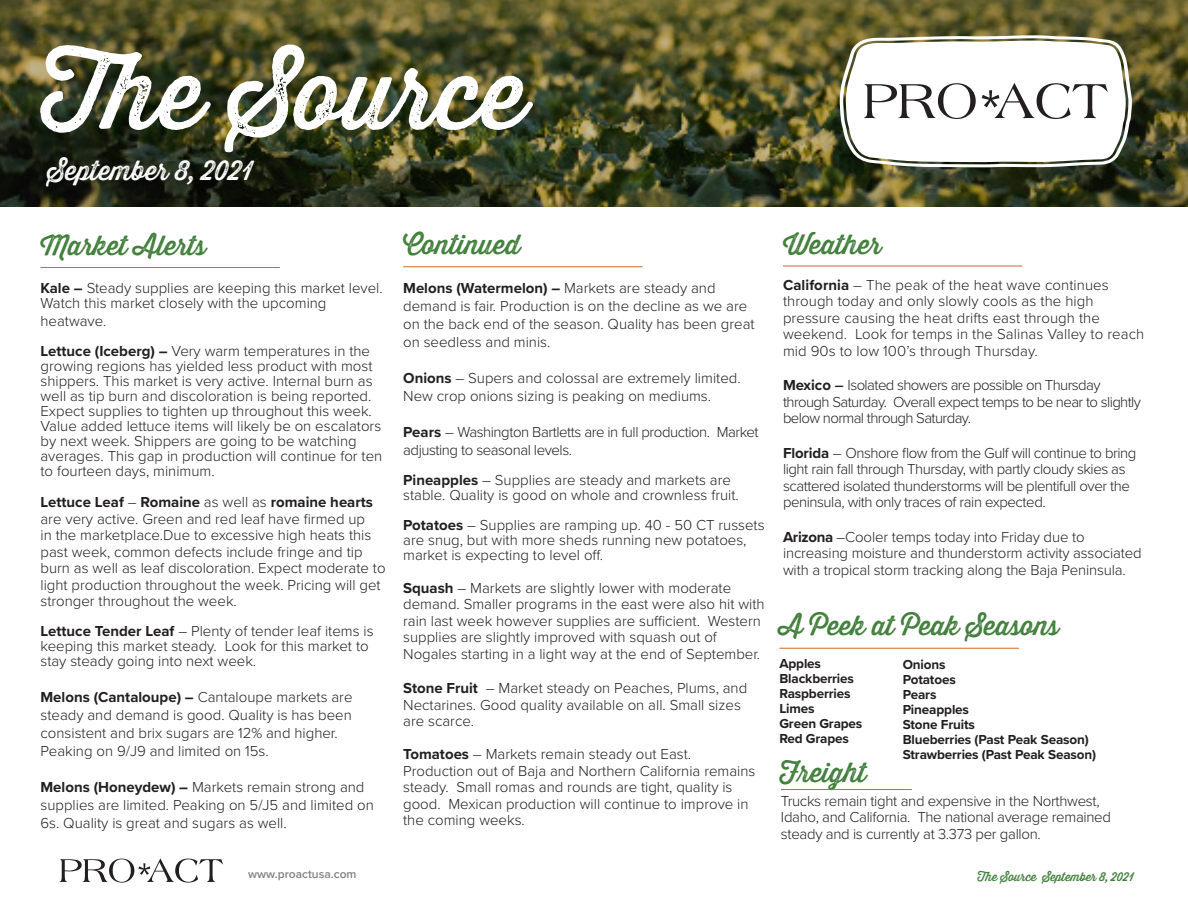
<style>
.page{position:relative;width:1188px;height:918px;background:#fff}
.page>*{position:absolute;margin:0;border:0;box-sizing:border-box;transform-origin:0 0}
.t1{font:99px "Thirsty Rough Reg One";color:#fff}
.t2{font:27px "Thirsty Rough Reg One";color:#42803c}
.t3{font:27px "Thirsty Rough Reg Two";color:#fff}
.t4{font:300 15px/16.5px "Proxima Nova";color:#231f20}
.t5{font:300 15px/16.5px "Proxima Nova";letter-spacing:-.03em;color:#231f20}
.t6{font:300 15px/16.5px "Proxima Nova";letter-spacing:-.02em;color:#231f20}
.t7{font:300 15px/16.5px "Proxima Nova";letter-spacing:-.04em;color:#231f20}
.t8{font:700 15px "Proxima Nova";color:#231f20}
.t9{font:700 13.5px "Proxima Nova";letter-spacing:-.01em;color:#231f20}
.t10{font:12px "Thirsty Rough Reg One";color:#42803c}
.t11{font:600 12px "Proxima Nova";color:#808285}
.s1{font-weight:700}
.s2{font-weight:300}
.s3{font-weight:600}
</style>
<div class="page">
<img style="left:0;top:0;width:1188px;height:207px">
<hr style="left:40px;top:267px;width:240px;height:1px;background:#d16727">
<hr style="left:783px;top:266px;width:239px;height:1px;background:#d16727">
<hr style="left:403px;top:266px;width:240px;height:1px;background:#d16727">
<hr style="left:780px;top:648px;width:239px;height:1px;background:#d16727">
<hr style="left:781px;top:789px;width:131px;height:1px;background:#d16727">
<svg style="left:840px;top:35px;width:292px;height:132px"></svg>
<svg style="left:59px;top:859px;width:164px;height:24px"></svg>
<h1 class="t1" style="left:40px;top:20px;width:488px">The Source</h1>
<h2 class="t3" style="left:47px;top:150px;width:207px">September 8, 2021</h2>
<h2 class="t2" style="left:40px;top:226px;width:167px">Market Alerts</h2>
<h2 class="t2" style="left:403px;top:225px;width:119px">Continued</h2>
<h2 class="t2" style="left:783px;top:225px;width:100px">Weather</h2>
<p class="t4" style="left:40px;top:280px;width:344px;line-height:15px"><span class="s1">Kale –</span> Steady supplies are keeping this market level.<br>Watch this market closely with the upcoming</p>
<p class="t4" style="left:40px;top:312px;width:68px">heatwave.</p>
<p class="t4" style="left:40px;top:343px;width:343px;line-height:15px"><span class="s1">Lettuce (Iceberg) –</span> Very warm temperatures in the growing regions has yielded less product with most shippers. This market is very active. Internal burn as well as tip burn and discoloration is being reported.<br>Expect supplies to tighten up throughout this week.<br>Value added lettuce items will likely be on escalators by next week. Shippers are going to be watching averages. This gap in production will continue for ten to fourteen days, minimum.</p>
<p class="t4" style="left:40px;top:493px;width:347px"><span class="s1">Lettuce Leaf</span> – <span class="s1">Romaine</span> as well as <span class="s1">romaine hearts </span>are very active. Green and red leaf have firmed up<br>in the marketplace.Due to excessive high heats this past week, common defects include fringe and tip burn as well as leaf discoloration. Expect moderate to light production throughout the week. Pricing will get stronger throughout the week.</p>
<p class="t4" style="left:40px;top:623px;width:335px;line-height:15px"><span class="s1">Lettuce Tender Leaf</span> – Plenty of tender leaf items is keeping this market steady. Look for this market to stay steady going into next week.</p>
<p class="t4" style="left:40px;top:688px;width:314px;line-height:18px"><span class="s1">Melons (Cantaloupe) –</span> Cantaloupe markets are steady and demand is good. Quality is has been</p>
<p class="t4" style="left:40px;top:724px;width:299px">consistent and brix sugars are 12% and higher.</p>
<p class="t4" style="left:40px;top:742px;width:230px">Peaking on 9/J9 and limited on 15s.</p>
<p class="t4" style="left:40px;top:778px;width:335px;line-height:18px"><span class="s1">Melons (Honeydew) –</span> Markets remain strong and supplies are limited. Peaking on 5/J5 and limited on<br>6s. Quality is great and sugars as well.</p>
<p class="t8" style="left:403px;top:277px;width:314px">Melons (Watermelon) – <span class="s2">Markets are steady and</span></p>
<p class="t4" style="left:403px;top:296px;width:353px;line-height:18px">demand is fair. Production is on the decline as we are on the back end of the season. Quality has been great on seedless and minis.</p>
<p class="t4" style="left:403px;top:368px;width:339px;line-height:18px"><span class="s1">Onions</span> – Supers and colossal are extremely limited.<br>New crop onions sizing is peaking on mediums.</p>
<p class="t5" style="left:403px;top:422px;width:357px;line-height:18px"><span class="s1">Pears</span> – Washington Bartletts are in full production. Market adjusting to seasonal levels.</p>
<p class="t4" style="left:403px;top:471px;width:329px"><span class="s1">Pineapples</span> – Supplies are steady and markets are</p>
<p class="t4" style="left:403px;top:486px;width:337px">stable. Quality is good on whole and crownless fruit.</p>
<p class="t4" style="left:403px;top:517px;width:363px;line-height:15px"><span class="s1">Potatoes</span> – Supplies are ramping up. 40 - 50 CT russets are snug, but with more sheds running new potatoes, market is expecting to level off.</p>
<p class="t4" style="left:403px;top:579px;width:363px"><span class="s1">Squash</span> – Markets are slightly lower with moderate demand. Smaller programs in the east were also hit with rain last week however supplies are sufficient. Western supplies are slightly improved with squash out of</p>
<p class="t4" style="left:403px;top:645px;width:359px">Nogales starting in a light way at the end of September.</p>
<p class="t4" style="left:403px;top:679px;width:346px"><span class="s1">Stone Fruit</span> – Market steady on Peaches, Plums, and<br>Nectarines. Good quality available on all. Small sizes are scarce.</p>
<p class="t4" style="left:403px;top:745px;width:289px"><span class="s1">Tomatoes</span> – Markets remain steady out East.</p>
<p class="t4" style="left:403px;top:762px;width:354px">Production out of Baja and Northern California remains steady. Small romas and rounds are tight, quality is good. Mexican production will continue to improve in the coming weeks.</p>
<p class="t4" style="left:783px;top:276px;width:327px"><span class="s1">California</span> – The peak of the heat wave continues through today and only slowly cools as the high</p>
<p class="t4" style="left:783px;top:309px;width:318px">pressure causing the heat drifts east through the</p>
<p class="t4" style="left:783px;top:325px;width:363px">weekend. Look for temps in the Salinas Valley to reach mid 90s to low 100’s through Thursday.</p>
<p class="t7" style="left:783px;top:376px;width:360px"><span class="s1">Mexico</span> <span class="s3">–</span> Isolated showers are possible on Thursday through Saturday. Overall expect temps to be near to slightly below normal through Saturday.</p>
<p class="t5" style="left:783px;top:444px;width:355px"><span class="s1">Florida</span> – Onshore flow from the Gulf will continue to bring light rain fall through Thursday, with partly cloudy skies as scattered isolated thunderstorms will be plentifull over the peninsula, with only traces of rain expected.</p>
<p class="t4" style="left:783px;top:528px;width:303px"><span class="s1">Arizona</span> –Cooler temps today into Friday due to</p>
<p class="t4" style="left:783px;top:544px;width:360px">increasing moisture and thunderstorm activity associated with a tropical storm tracking along the Baja Peninsula.</p>
<h2 class="t2" style="left:780px;top:606px;width:281px">A Peek at Peak Seasons</h2>
<p class="t9" style="left:779px;top:654px;width:43px">Apples</p>
<p class="t9" style="left:779px;top:669px;width:76px">Blackberries</p>
<p class="t9" style="left:779px;top:684px;width:73px">Raspberries</p>
<p class="t9" style="left:779px;top:699px;width:37px">Limes</p>
<p class="t9" style="left:779px;top:714px;width:85px">Green Grapes</p>
<p class="t9" style="left:779px;top:729px;width:71px">Red Grapes</p>
<h2 class="t2" style="left:780px;top:753px;width:88px">Freight</h2>
<p class="t9" style="left:903px;top:655px;width:44px">Onions</p>
<p class="t9" style="left:903px;top:670px;width:55px">Potatoes</p>
<p class="t9" style="left:903px;top:685px;width:35px">Pears</p>
<p class="t9" style="left:903px;top:700px;width:68px">Pineapples</p>
<p class="t9" style="left:903px;top:715px;width:74px">Stone Fruits</p>
<p class="t9" style="left:903px;top:730px;width:188px">Blueberries (Past Peak Season)</p>
<p class="t9" style="left:903px;top:745px;width:195px">Strawberries (Past Peak Season)</p>
<p class="t6" style="left:781px;top:792px;width:320px">Trucks remain tight and expensive in the Northwest,</p>
<p class="t6" style="left:781px;top:808px;width:332px">Idaho, and California. The national average remained steady and is currently at 3.373 per gallon.</p>
<p class="t11" style="left:248px;top:865px;width:110px">www.proactusa.com</p>
<p class="t10" style="left:978px;top:867px;width:158px">The Source September 8, 2021</p>
</div>
